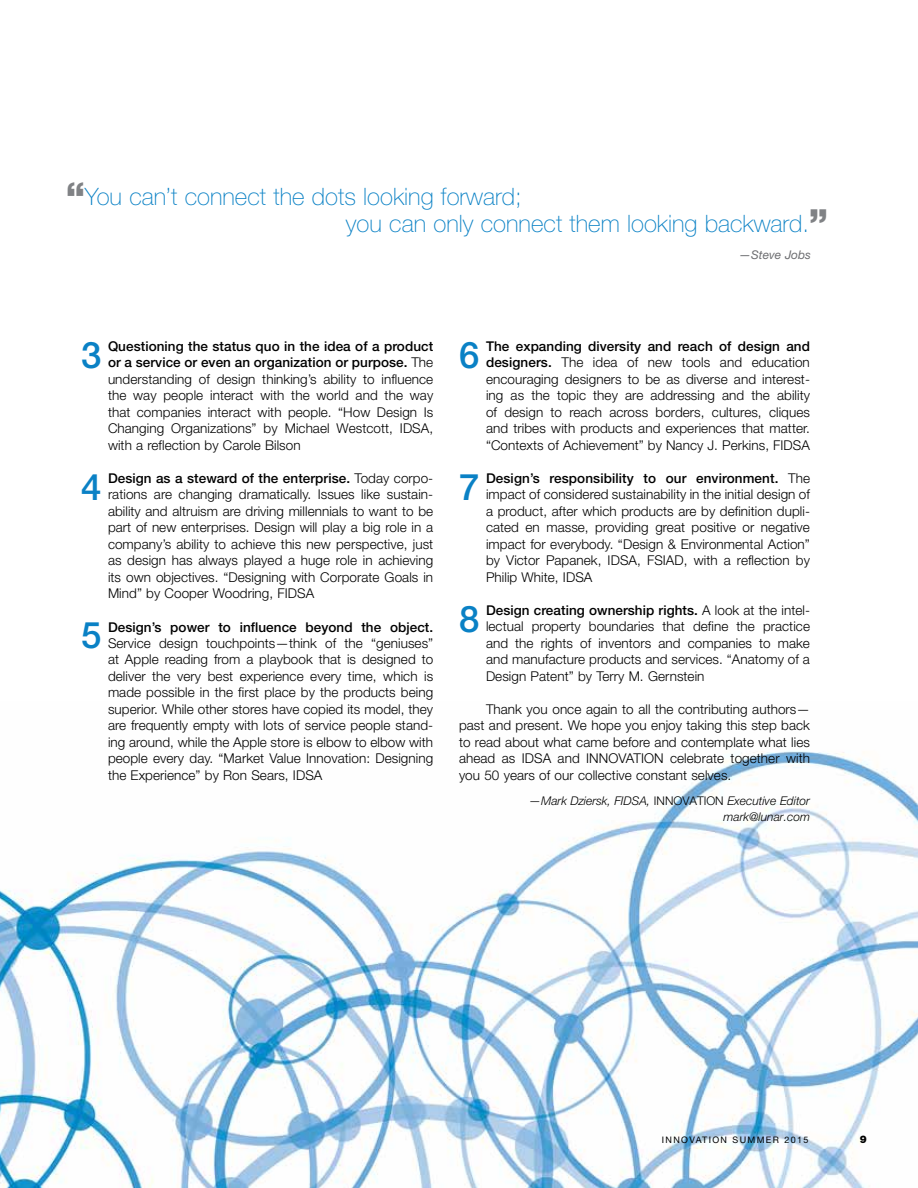
<style>
.page{position:relative;width:918px;height:1188px;background:#fff}
.page>*{position:absolute;margin:0;border:0;box-sizing:border-box;transform-origin:0 0}
.t1{font:500 36.6px "Helvetica Neue LT Std";color:#0a81c5}
.t2{font:100 24px/27px "Helvetica Neue LT Std";color:#0a81c5}
.t3{font:300 13.5px/16.5px "Helvetica Neue LT Std";letter-spacing:.005em;color:#000;text-align:justify}
.t4{font:500 13.5px "Helvetica Neue LT Std";letter-spacing:.005em;color:#000}
.t5{font:italic 300 12px/16.5px "Helvetica Neue LT Std";color:#000;text-align:right}
.t6{font:italic 12px "Helvetica Neue LT Std";color:#6d6e71}
.t7{font:900 10.5px "Helvetica Neue LT Std";color:#000}
.t8{font:9px "Helvetica Neue LT Std";letter-spacing:.15em;color:#000}
.s1{font-weight:900;font-size:36px;color:#808285}
.s2{font-weight:500}
.s3{font-style:normal}
</style>
<div class="page">
<img style="left:0;top:751px;width:918px;height:437px">
<h2 class="t2" style="left:346px;top:183px;width:484px;text-indent:-280px"><span class="s1">“</span>You can’t connect the dots looking forward;<br>you can only connect them looking backward.<span class="s1">”</span></h2>
<p class="t6" style="left:739px;top:247px;width:73px">—Steve Jobs</p>
<h1 class="t1" style="left:81px;top:333px;width:22px">3</h1>
<p class="t3" style="left:108px;top:338px;width:327px"><span class="s2">Questioning the status quo in the idea of a product or a service or even an organization or purpose.</span> The understanding of design thinking’s ability to influence the way people interact with the world and the way that companies interact with people. “How Design Is Changing Organizations” by Michael Westcott, IDSA, with a reflection by Carole Bilson</p>
<h1 class="t1" style="left:81px;top:465px;width:22px">4</h1>
<p class="t3" style="left:108px;top:470px;width:327px"><span class="s2">Design as a steward of the enterprise.</span> Today corpo&shy;rations are changing dramatically. Issues like sustain&shy;ability and altruism are driving millennials to want to be part of new enterprises. Design will play a big role in a company’s ability to achieve this new perspective, just as design has always played a huge role in achieving its own objectives. “Designing with Corporate Goals in Mind” by Cooper Woodring, FIDSA</p>
<h1 class="t1" style="left:81px;top:613px;width:22px">5</h1>
<p class="t4" style="left:108px;top:619px;width:327px">Design’s power to influence beyond the object.</p>
<p class="t3" style="left:108px;top:635px;width:327px">Service design touchpoints—think of the “geniuses” at Apple reading from a playbook that is designed to deliver the very best experience every time, which is made possible in the first place by the products being superior. While other stores have copied its model, they are frequently empty with lots of service people stand&shy;ing around, while the Apple store is elbow to elbow with people every day. “Market Value Innovation: Designing the Experience” by Ron Sears, IDSA</p>
<h1 class="t1" style="left:459px;top:333px;width:22px">6</h1>
<p class="t3" style="left:486px;top:338px;width:326px"><span class="s2">The expanding diversity and reach of design and designers.</span> The idea of new tools and education encouraging designers to be as diverse and interest&shy;ing as the topic they are addressing and the ability of design to reach across borders, cultures, cliques and tribes with products and experiences that matter. “Contexts of Achievement” by Nancy J. Perkins, FIDSA</p>
<h1 class="t1" style="left:459px;top:465px;width:22px">7</h1>
<p class="t3" style="left:486px;top:470px;width:326px"><span class="s2">Design’s responsibility to our environment.</span> The impact of considered sustainability in the initial design of a product, after which products are by definition dupli&shy;cated en masse, providing great positive or negative impact for everybody. “Design &amp; Environmental Action” by Victor Papanek, IDSA, FSIAD, with a reflection by Philip White, IDSA</p>
<h1 class="t1" style="left:459px;top:597px;width:22px">8</h1>
<p class="t3" style="left:486px;top:602px;width:326px"><span class="s2">Design creating ownership rights.</span> A look at the intel&shy;lectual property boundaries that define the practice and the rights of inventors and companies to make and manufacture products and services. “Anatomy of a Design Patent” by Terry M. Gernstein</p>
<p class="t3" style="left:459px;top:701px;width:353px;text-indent:27px">Thank you once again to all the contributing authors— past and present. We hope you enjoy taking this step back to read about what came before and contemplate what lies ahead as IDSA and INNOVATION celebrate together with you 50 years of our collective constant selves.</p>
<p class="t5" style="left:529px;top:792px;width:282px">—Mark Dziersk, FIDSA, <span class="s3">INNOVATION</span> Executive Editor mark@lunar.com</p>
<p class="t8" style="left:662px;top:1135px;width:148px">INNOVATION SUMMER 2015</p>
<p class="t7" style="left:860px;top:1133px;width:9px">9</p>
</div>
